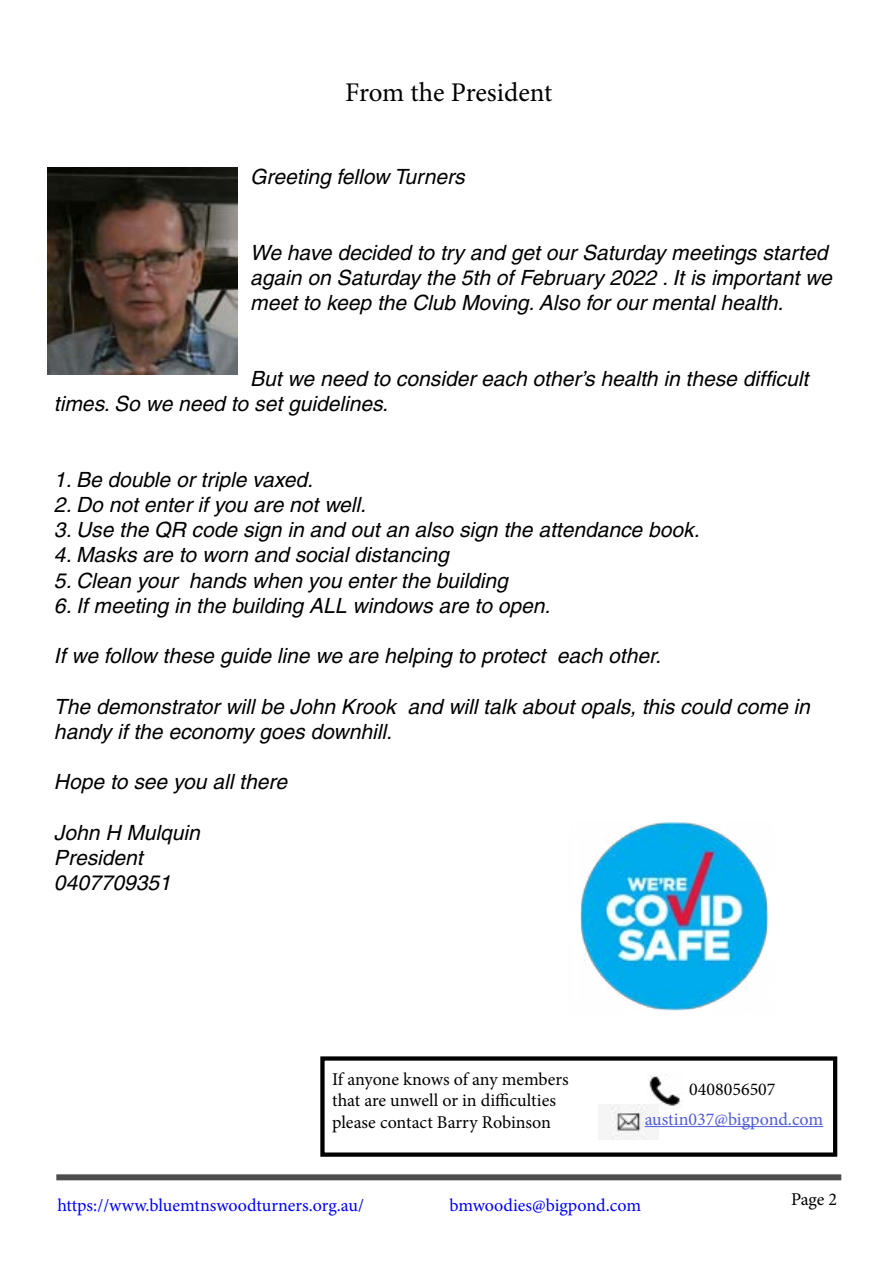
<style>
.page{position:relative;width:893px;height:1263px;background:#fff}
.page>*{position:absolute;margin:0;border:0;box-sizing:border-box;transform-origin:0 0}
.t1{font:27px "Minion Pro";letter-spacing:-.005em;color:#000}
.t2{font:italic 21px/25.2px "Helvetica";color:#000}
.t3{font:18px/21.6px "Minion Pro";color:#000}
.t4{font:18px "Minion Pro";letter-spacing:-.005em;color:#00f}
.t5{font:18px "Minion Pro";color:#4f5cd6}
</style>
<div class="page">
<div style="left:56px;top:1174px;width:785px;height:6px;background:#4d4d4d"></div>
<div style="left:320px;top:1056px;width:517px;height:101px;border:4px solid #000"></div>
<img style="left:649px;top:1074px;width:32px;height:32px">
<img style="left:609px;top:1105px;width:49px;height:34px">
<hr style="left:645px;top:1126px;width:178px;height:1px;background:#4f5cd6">
<img style="left:48px;top:167px;width:189px;height:207px">
<img style="left:580px;top:822px;width:189px;height:189px">
<p class="t1" style="left:345px;top:75px;width:208px">From the President</p>
<p class="t2" style="left:250px;top:164px;width:216px">Greeting fellow Turners</p>
<p class="t2" style="left:250px;top:240px;width:583px">We have decided to try and get our Saturday meetings started again on Saturday the 5th of February 2022 . It is important we meet to keep the Club Moving. Also for our mental health.</p>
<p class="t2" style="left:54px;top:366px;width:756px;text-indent:196px">But we need to consider each other’s health in these difficult times. So we need to set guidelines.</p>
<p class="t2" style="left:54px;top:467px;width:260px">1. Be double or triple vaxed.</p>
<p class="t2" style="left:54px;top:492px;width:314px">2. Do not enter if you are not well.</p>
<p class="t2" style="left:54px;top:517px;width:647px">3. Use the QR code sign in and out an also sign the attendance book.</p>
<p class="t2" style="left:54px;top:542px;width:396px">4. Masks are to worn and social distancing</p>
<p class="t2" style="left:54px;top:567px;width:455px">5. Clean your hands when you enter the building</p>
<p class="t2" style="left:54px;top:593px;width:498px">6. If meeting in the building ALL windows are to open.</p>
<p class="t2" style="left:54px;top:643px;width:608px">If we follow these guide line we are helping to protect each other.</p>
<p class="t2" style="left:54px;top:693px;width:757px">The demonstrator will be John Krook and will talk about opals, this could come in handy if the economy goes downhill.</p>
<p class="t2" style="left:54px;top:769px;width:235px">Hope to see you all there</p>
<p class="t2" style="left:54px;top:819px;width:147px">John H Mulquin<br>President<br>0407709351</p>
<p class="t3" style="left:332px;top:1068px;width:238px">If anyone knows of any members that are unwell or in difficulties please contact Barry Robinson</p>
<p class="t3" style="left:689px;top:1079px;width:88px">0408056507</p>
<p class="t5" style="left:645px;top:1107px;width:180px">austin037@bigpond.com</p>
<p class="t4" style="left:57px;top:1193px;width:308px">https://www.bluemtnswoodturners.org.au/</p>
<p class="t4" style="left:449px;top:1193px;width:193px">bmwoodies@bigpond.com</p>
<p class="t3" style="left:791px;top:1189px;width:48px">Page 2</p>
</div>
